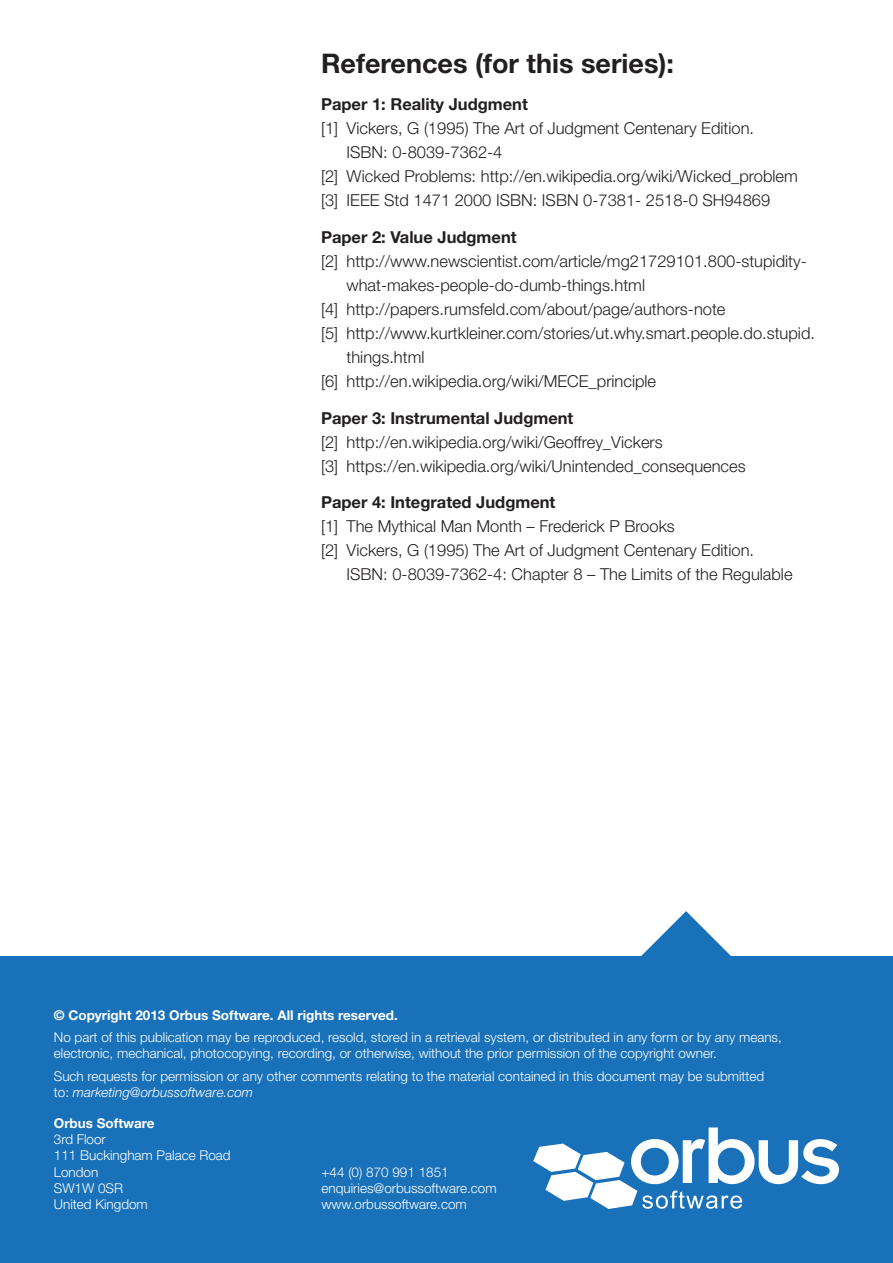
<style>
.page{position:relative;width:893px;height:1263px;background:#fff}
.page>*{position:absolute;margin:0;border:0;box-sizing:border-box;transform-origin:0 0}
.t1{font:700 27px "Helvetica Neue LT Std";color:#231f20}
.t2{font:300 16.5px/24px "Helvetica Neue LT Std";color:#231f20}
.t3{font:700 16.5px "Helvetica Neue LT Std";color:#231f20}
.t4{font:300 13.5px/16.2px "Helvetica Neue LT Std";color:#fff}
.t5{font:700 13.5px "Helvetica Neue LT Std";color:#fff}
.s1{font-weight:700}
.s2{font-style:italic}
</style>
<div class="page">
<div style="left:0;top:956px;width:893px;height:307px;background:#1971ba"></div>
<svg style="left:533px;top:1127px;width:306px;height:82px"></svg>
<svg style="left:641px;top:911px;width:90px;height:45px"></svg>
<p class="t1" style="left:321px;top:47px;width:354px">References (for this series):</p>
<p class="t3" style="left:321px;top:94px;width:208px">Paper 1: Reality Judgment</p>
<p class="t2" style="left:321px;top:116px;width:435px">[1] Vickers, G (1995) The Art of Judgment Centenary Edition.</p>
<p class="t2" style="left:347px;top:140px;width:157px">ISBN: 0-8039-7362-4</p>
<p class="t2" style="left:321px;top:164px;width:478px">[2] Wicked Problems: http://en.wikipedia.org/wiki/Wicked_problem</p>
<p class="t2" style="left:321px;top:188px;width:451px">[3] IEEE Std 1471 2000 ISBN: ISBN 0-7381- 2518-0 SH94869</p>
<p class="t3" style="left:321px;top:227px;width:197px">Paper 2: Value Judgment</p>
<p class="t2" style="left:321px;top:249px;width:487px">[2] http://www.newscientist.com/article/mg21729101.800-stupidity-</p>
<p class="t2" style="left:347px;top:273px;width:300px">what-makes-people-do-dumb-things.html</p>
<p class="t2" style="left:321px;top:297px;width:406px">[4] http://papers.rumsfeld.com/about/page/authors-note</p>
<p class="t2" style="left:321px;top:321px;width:495px">[5] http://www.kurtkleiner.com/stories/ut.why.smart.people.do.stupid.</p>
<p class="t2" style="left:347px;top:345px;width:79px">things.html</p>
<p class="t2" style="left:321px;top:369px;width:337px">[6] http://en.wikipedia.org/wiki/MECE_principle</p>
<p class="t2" style="left:321px;top:405px;width:426px"><span class="s1">Paper 3: Instrumental Judgment<br></span>[2] http://en.wikipedia.org/wiki/Geoffrey_Vickers<br>[3] https://en.wikipedia.org/wiki/Unintended_consequences</p>
<p class="t3" style="left:321px;top:492px;width:236px">Paper 4: Integrated Judgment</p>
<p class="t2" style="left:321px;top:514px;width:355px">[1] The Mythical Man Month – Frederick P Brooks</p>
<p class="t2" style="left:321px;top:538px;width:435px">[2] Vickers, G (1995) The Art of Judgment Centenary Edition.</p>
<p class="t2" style="left:347px;top:562px;width:447px">ISBN: 0-8039-7362-4: Chapter 8 – The Limits of the Regulable</p>
<p class="t5" style="left:54px;top:1006px;width:346px">© Copyright 2013 Orbus Software. All rights reserved.</p>
<p class="t4" style="left:54px;top:1029px;width:729px">No part of this publication may be reproduced, resold, stored in a retrieval system, or distributed in any form or by any means, electronic, mechanical, photocopying, recording, or otherwise, without the prior permission of the copyright owner.</p>
<p class="t4" style="left:54px;top:1068px;width:712px">Such requests for permission or any other comments relating to the material contained in this document may be submitted to: <span class="s2">marketing@orbussoftware.com</span></p>
<p class="t4" style="left:54px;top:1115px;width:178px"><span class="s1">Orbus Software<br></span>3rd Floor<br>111 Buckingham Palace Road<br>London<br>SW1W 0SR<br>United Kingdom</p>
<p class="t4" style="left:321px;top:1163px;width:177px">+44 (0) 870 991 1851 enquiries@orbussoftware.com www.orbussoftware.com</p>
</div>
